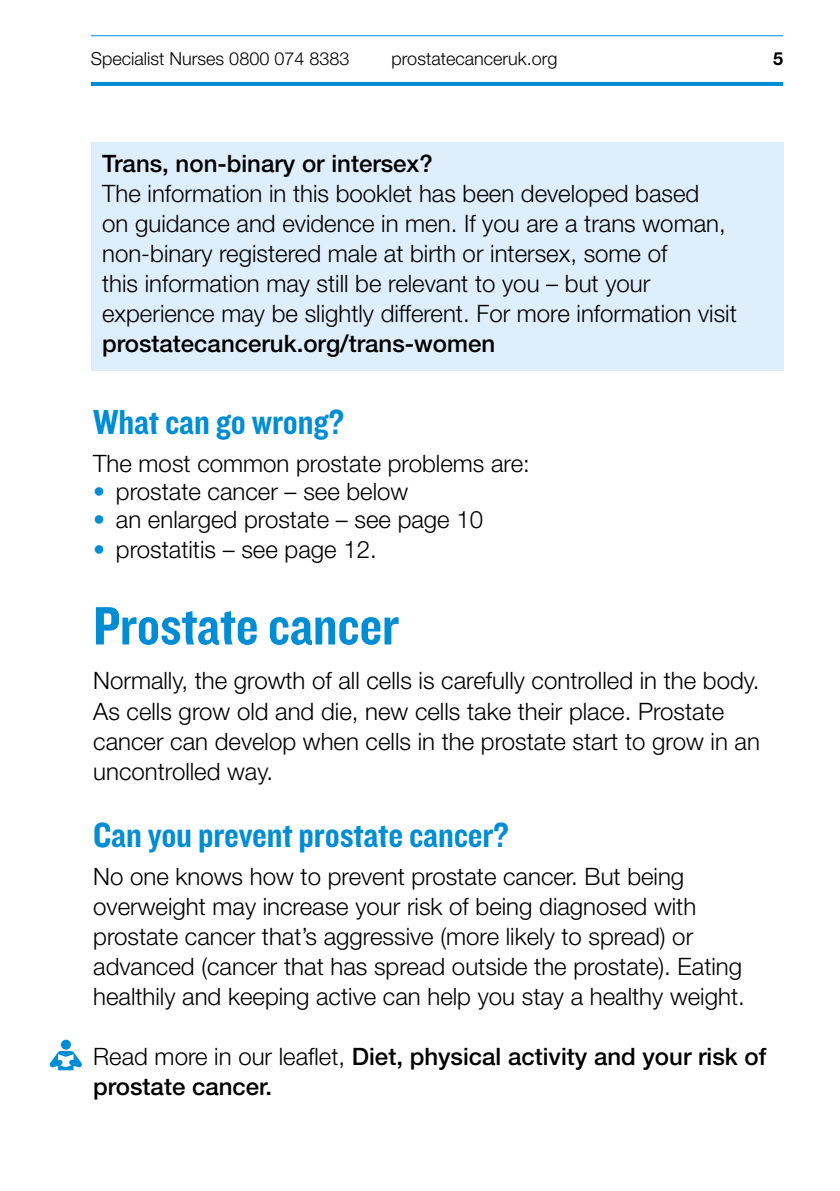
<style>
.page{position:relative;width:840px;height:1191px;background:#fff}
.page>*{position:absolute;margin:0;border:0;box-sizing:border-box;transform-origin:0 0}
.t1{font:56px "Knockout 50 Welterweight";letter-spacing:-.005em;color:#008dd4}
.t2{font:36px "Knockout 50 Welterweight";letter-spacing:-.005em;color:#008dd4}
.t3{font:300 24px/30px "Helvetica Neue LT Std";color:#000}
.t4{font:500 24px/30px "Helvetica Neue LT Std";color:#000}
.t5{font:300 18px "Helvetica Neue LT Std";color:#000}
.t6{font:700 18px "Helvetica Neue LT Std";color:#000}
.s1{font-weight:700;color:#008dd4}
.s2{font-weight:300}
</style>
<div class="page">
<hr style="left:91px;top:82px;width:691px;height:4px;background:#008dd4">
<hr style="left:91px;top:35px;width:691px;height:1px;background:#008dd4">
<div style="left:61px;top:1039px;width:10px;height:10px;background:#008dd4;border-radius:50%"></div>
<svg style="left:50px;top:1050px;width:32px;height:20px"></svg>
<div style="left:91px;top:142px;width:691px;height:228px;background:#dfeefb"></div>
<p class="t5" style="left:91px;top:48px;width:260px">Specialist Nurses 0800 074 8383</p>
<p class="t5" style="left:391px;top:48px;width:167px">prostatecanceruk.org</p>
<p class="t6" style="left:772px;top:47px;width:12px">5</p>
<p class="t4" style="left:102px;top:148px;width:332px">Trans, non-binary or intersex?</p>
<p class="t3" style="left:102px;top:178px;width:635px">The information in this booklet has been developed based<br>on guidance and evidence in men. If you are a trans woman, non-binary registered male at birth or intersex, some of<br>this information may still be relevant to you – but your experience may be slightly different. For more information visit</p>
<p class="t4" style="left:102px;top:328px;width:394px">prostatecanceruk.org/trans-women</p>
<h2 class="t2" style="left:93px;top:399px;width:252px">What can go wrong?</h2>
<p class="t3" style="left:93px;top:448px;width:438px">The most common prostate problems are:</p>
<p class="t3" style="left:93px;top:476px;width:316px"><span class="s1">•</span> prostate cancer – see below</p>
<p class="t3" style="left:93px;top:504px;width:391px"><span class="s1">•</span> an enlarged prostate – see page 10</p>
<p class="t3" style="left:93px;top:534px;width:285px"><span class="s1">•</span> prostatitis – see page 12.</p>
<h1 class="t1" style="left:93px;top:589px;width:307px">Prostate cancer</h1>
<p class="t3" style="left:93px;top:665px;width:668px">Normally, the growth of all cells is carefully controlled in the body.<br>As cells grow old and die, new cells take their place. Prostate cancer can develop when cells in the prostate start to grow in an uncontrolled way.</p>
<h2 class="t2" style="left:93px;top:811px;width:417px">Can you prevent prostate cancer?</h2>
<p class="t3" style="left:93px;top:860px;width:652px">No one knows how to prevent prostate cancer. But being overweight may increase your risk of being diagnosed with prostate cancer that’s aggressive (more likely to spread) or advanced (cancer that has spread outside the prostate). Eating healthily and keeping active can help you stay a healthy weight.</p>
<p class="t4" style="left:93px;top:1040px;width:674px"><span class="s2">Read more in our leaflet,</span> Diet, physical activity and your risk of prostate cancer.</p>
</div>
